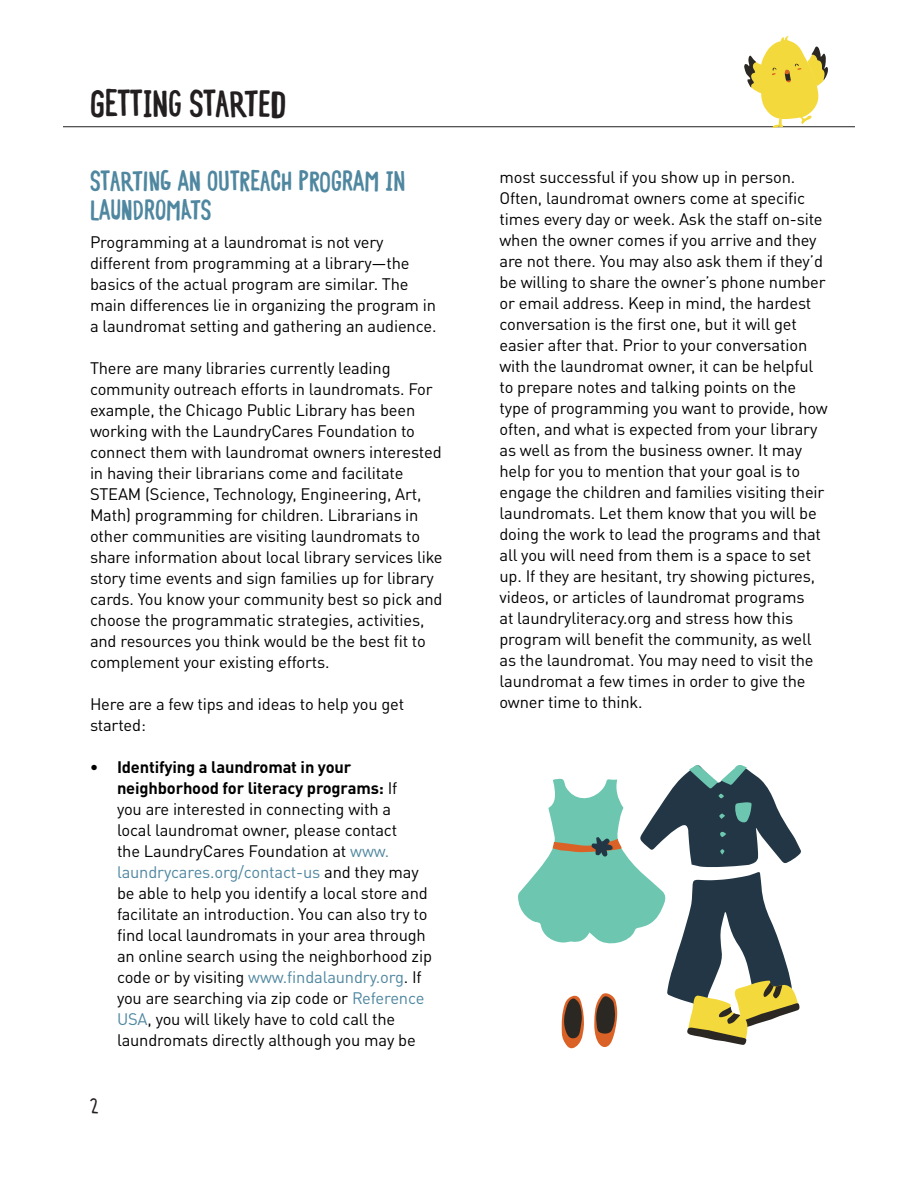
<style>
.page{position:relative;width:918px;height:1188px;background:#fff}
.page>*{position:absolute;margin:0;border:0;box-sizing:border-box;transform-origin:0 0}
.t1{font:36px "TRS Hand F Bold";letter-spacing:.01em;color:#231f20}
.t2{font:27px/30px "TRS Hand F Bold";color:#4f87a0}
.t3{font:21px "TRS Hand F Regular";color:#231f20}
.t4{font:16.5px/21px "DINOT";letter-spacing:-.01em;color:#000}
.s1{font-weight:700}
.s2{color:#4f87a0}
</style>
<div class="page">
<hr style="left:63px;top:126px;width:792px;height:1px;background:#231f20">
<svg style="left:518px;top:765px;width:283px;height:284px"></svg>
<svg style="left:744px;top:36px;width:84px;height:92px"></svg>
<p class="t1" style="left:90px;top:82px;width:198px">GETTING STARTED</p>
<p class="t2" style="left:90px;top:164px;width:317px">STARTING AN OUTREACH PROGRAM IN<br>LAUNDROMATS</p>
<p class="t4" style="left:90px;top:231px;width:348px">Programming at a laundromat is not very different from programming at a library—the basics of the actual program are similar. The main differences lie in organizing the program in a laundromat setting and gathering an audience.</p>
<p class="t4" style="left:90px;top:357px;width:354px">There are many libraries currently leading community outreach efforts in laundromats. For example, the Chicago Public Library has been working with the LaundryCares Foundation to connect them with laundromat owners interested in having their librarians come and facilitate STEAM (Science, Technology, Engineering, Art, Math) programming for children. Librarians in other communities are visiting laundromats to share information about local library services like story time events and sign families up for library cards. You know your community best so pick and choose the programmatic strategies, activities, and resources you think would be the best fit to complement your existing efforts.</p>
<p class="t4" style="left:90px;top:693px;width:316px">Here are a few tips and ideas to help you get started:</p>
<p class="t4" style="left:117px;top:756px;width:317px;text-indent:-27px"><span class="s1">• Identifying a laundromat in your neighborhood for literacy programs:</span> If<br>you are interested in connecting with a<br>local laundromat owner, please contact<br>the LaundryCares Foundation at <span class="s2">www. laundrycares.org/contact-us</span> and they may be able to help you identify a local store and facilitate an introduction. You can also try to find local laundromats in your area through an online search using the neighborhood zip code or by visiting <span class="s2">www.findalaundry.org</span>. If you are searching via zip code or <span class="s2">Reference USA</span>, you will likely have to cold call the laundromats directly although you may be</p>
<p class="t3" style="left:90px;top:1093px;width:9px">2</p>
<p class="t4" style="left:500px;top:166px;width:330px">most successful if you show up in person.<br>Often, laundromat owners come at specific times every day or week. Ask the staff on-site when the owner comes if you arrive and they are not there. You may also ask them if they’d be willing to share the owner’s phone number or email address. Keep in mind, the hardest conversation is the first one, but it will get easier after that. Prior to your conversation with the laundromat owner, it can be helpful to prepare notes and talking points on the type of programming you want to provide, how often, and what is expected from your library as well as from the business owner. It may help for you to mention that your goal is to engage the children and families visiting their laundromats. Let them know that you will be doing the work to lead the programs and that all you will need from them is a space to set up. If they are hesitant, try showing pictures, videos, or articles of laundromat programs<br>at laundryliteracy.org and stress how this program will benefit the community, as well as the laundromat. You may need to visit the laundromat a few times in order to give the owner time to think.</p>
</div>
